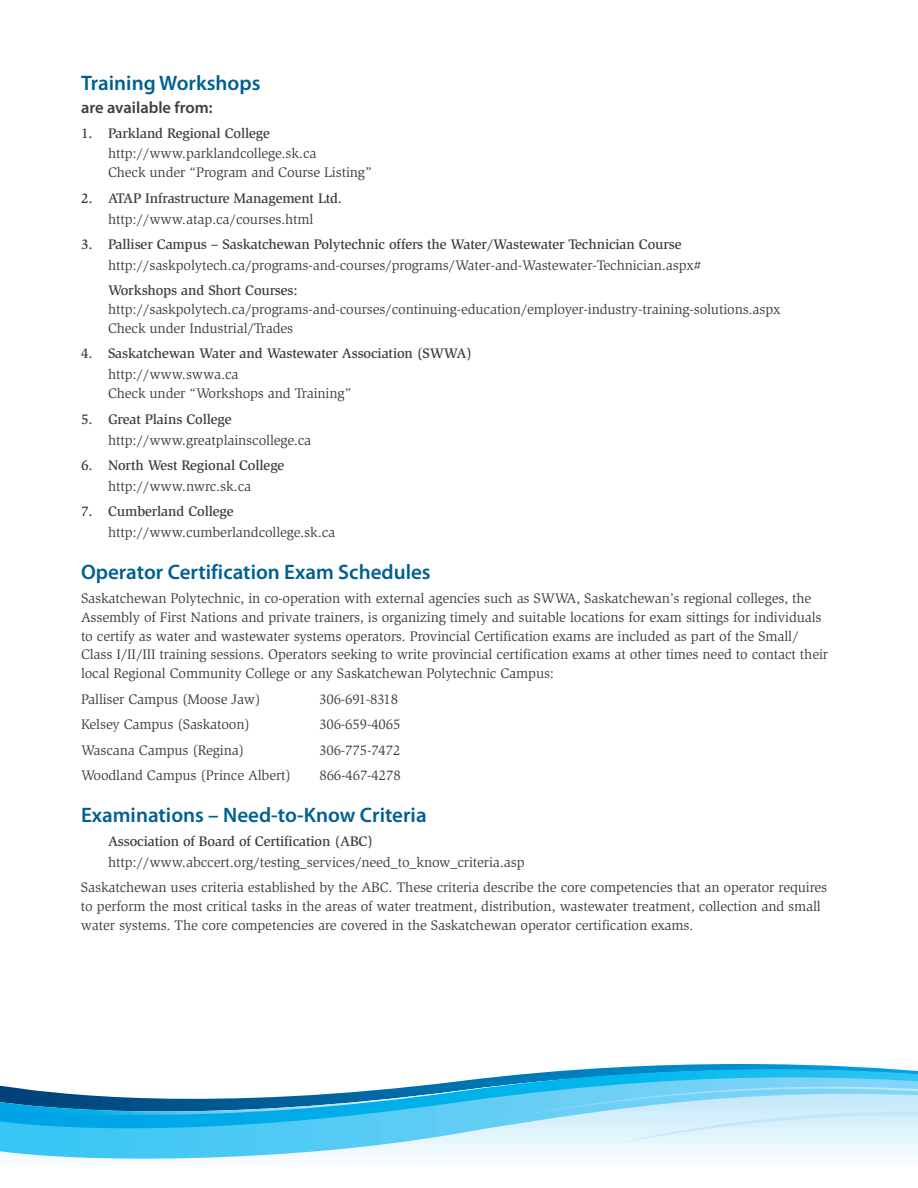
<style>
.page{position:relative;width:918px;height:1188px;background:#fff}
.page>*{position:absolute;margin:0;border:0;box-sizing:border-box;transform-origin:0 0}
.t1{font:600 21px "Myriad Pro";color:#006092}
.t2{font:600 16.5px "Myriad Pro";color:#3e3e3f}
.t3{font:14.25px/18.8px "Slimbach Std";letter-spacing:-.01em;color:#3e3e3f}
.t4{font:500 14.25px "Slimbach Std";letter-spacing:-.01em;color:#3e3e3f}
</style>
<div class="page">
<svg style="left:588px;top:1066px;width:301px;height:3px"></svg>
<svg style="left:496px;top:1069px;width:422px;height:8px;background:#29b2e3"></svg>
<svg style="left:0;top:1077px;width:918px;height:17px"></svg>
<svg style="left:0;top:1094px;width:918px;height:65px"></svg>
<svg style="left:489px;top:1085px;width:429px;height:59px;background:#b3e5f9"></svg>
<h1 class="t1" style="left:81px;top:70px;width:181px">Training Workshops</h1>
<p class="t2" style="left:81px;top:97px;width:133px">are available from:</p>
<p class="t4" style="left:81px;top:124px;width:190px">1. Parkland Regional College</p>
<p class="t3" style="left:108px;top:144px;width:265px">http://www.parklandcollege.sk.ca<br>Check under “Program and Course Listing”</p>
<p class="t4" style="left:81px;top:189px;width:263px">2. ATAP Infrastructure Management Ltd.</p>
<p class="t3" style="left:108px;top:210px;width:207px">http://www.atap.ca/courses.html</p>
<p class="t4" style="left:81px;top:236px;width:602px">3. Palliser Campus – Saskatchewan Polytechnic offers the Water/Wastewater Technician Course</p>
<p class="t3" style="left:108px;top:256px;width:595px">http://saskpolytech.ca/programs-and-courses/programs/Water-and-Wastewater-Technician.aspx#</p>
<p class="t4" style="left:108px;top:282px;width:191px">Workshops and Short Courses:</p>
<p class="t3" style="left:108px;top:300px;width:674px">http://saskpolytech.ca/programs-and-courses/continuing-education/employer-industry-training-solutions.aspx<br>Check under Industrial/Trades</p>
<p class="t4" style="left:81px;top:345px;width:393px">4. Saskatchewan Water and Wastewater Association (SWWA)</p>
<p class="t3" style="left:108px;top:365px;width:245px">http://www.swwa.ca<br>Check under “Workshops and Training”</p>
<p class="t4" style="left:81px;top:410px;width:152px">5. Great Plains College</p>
<p class="t3" style="left:108px;top:431px;width:205px">http://www.greatplainscollege.ca</p>
<p class="t4" style="left:81px;top:457px;width:205px">6. North West Regional College</p>
<p class="t3" style="left:108px;top:477px;width:145px">http://www.nwrc.sk.ca</p>
<p class="t4" style="left:81px;top:503px;width:154px">7. Cumberland College</p>
<p class="t3" style="left:108px;top:523px;width:229px">http://www.cumberlandcollege.sk.ca</p>
<h1 class="t1" style="left:81px;top:559px;width:351px">Operator Certification Exam Schedules</h1>
<p class="t3" style="left:81px;top:589px;width:749px">Saskatchewan Polytechnic, in co-operation with external agencies such as SWWA, Saskatchewan’s regional colleges, the Assembly of First Nations and private trainers, is organizing timely and suitable locations for exam sittings for individuals to certify as water and wastewater systems operators. Provincial Certification exams are included as part of the Small/ Class I/II/III training sessions. Operators seeking to write provincial certification exams at other times need to contact their local Regional Community College or any Saskatchewan Polytechnic Campus:</p>
<p class="t3" style="left:81px;top:690px;width:181px">Palliser Campus (Moose Jaw)</p>
<p class="t3" style="left:320px;top:690px;width:80px">306-691-8318</p>
<p class="t3" style="left:81px;top:715px;width:171px">Kelsey Campus (Saskatoon)</p>
<p class="t3" style="left:320px;top:715px;width:82px">306-659-4065</p>
<p class="t3" style="left:81px;top:741px;width:165px">Wascana Campus (Regina)</p>
<p class="t3" style="left:320px;top:741px;width:82px">306-775-7472</p>
<p class="t3" style="left:81px;top:766px;width:212px">Woodland Campus (Prince Albert)</p>
<p class="t3" style="left:320px;top:766px;width:83px">866-467-4278</p>
<h1 class="t1" style="left:81px;top:801px;width:347px">Examinations – Need-to-Know Criteria</h1>
<p class="t4" style="left:108px;top:832px;width:267px">Association of Board of Certification (ABC)</p>
<p class="t3" style="left:81px;top:849px;width:748px;line-height:25.5px;text-indent:27px">http://www.abccert.org/testing_services/need_to_know_criteria.asp<br>Saskatchewan uses criteria established by the ABC. These criteria describe the core competencies that an operator requires</p>
<p class="t3" style="left:81px;top:897px;width:741px">to perform the most critical tasks in the areas of water treatment, distribution, wastewater treatment, collection and small water systems. The core competencies are covered in the Saskatchewan operator certification exams.</p>
</div>
